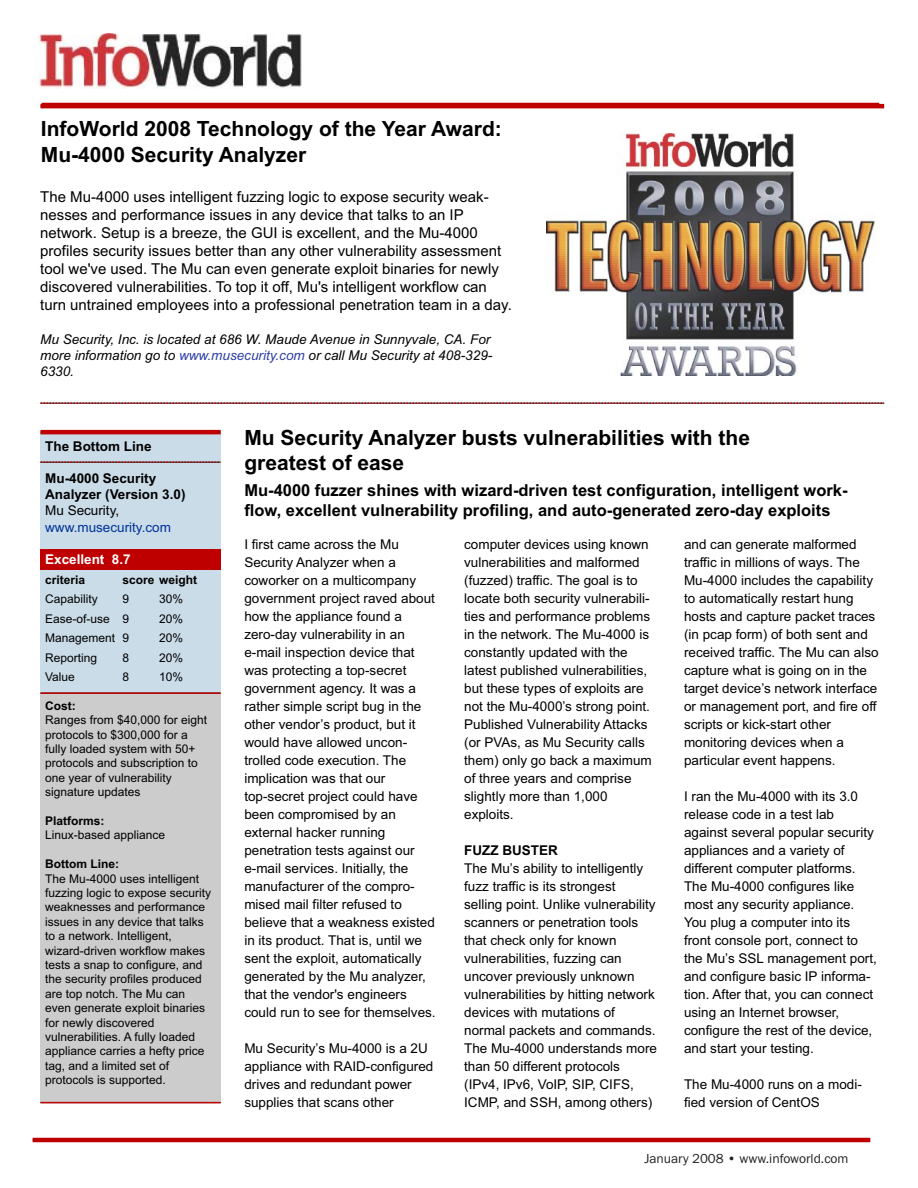
<style>
.page{position:relative;width:918px;height:1188px;background:#fff}
.page>*{position:absolute;margin:0;border:0;box-sizing:border-box;transform-origin:0 0}
.t1{font:700 21px/25.2px "Arial";color:#000}
.t2{font:700 16.5px/19.8px "Arial";color:#000}
.t3{font:15px/18px "Arial";color:#000}
.t4{font:13.5px/18px "Arial";color:#000}
.t5{font:italic 13.5px/16.2px "Arial";color:#000}
.t6{font:700 13.5px/16.2px "Arial";color:#000}
.t7{font:13.5px "Franklin Gothic";color:#231f20}
.t8{font:13.5px "Arial";color:#039}
.t9{font:700 13.5px "Arial";color:#fff}
.t10{font:12px/14.4px "Arial";color:#000}
.t11{font:700 12px "Arial";color:#000}
.s1{color:#2e40a6}
</style>
<div class="page">
<img style="left:38px;top:33px;width:264px;height:55px">
<img style="left:546px;top:133px;width:328px;height:243px">
<hr style="left:42px;top:103px;width:837px;height:4px;background:#bf0000">
<div style="left:40px;top:693px;width:181px;height:410px;background:#ccc"></div>
<div style="left:40px;top:431px;width:181px;height:262px;background:#cadce8"></div>
<div style="left:40px;top:550px;width:181px;height:20px;background:#bf0000"></div>
<hr style="left:41px;top:430px;width:180px;height:4px;background:#bf0000">
<svg style="left:41px;top:461px;width:180px;height:2px"></svg>
<hr style="left:40px;top:692px;width:181px;height:2px;background:#bf0000">
<hr style="left:40px;top:1102px;width:181px;height:1px;background:#bf0000">
<hr style="left:41px;top:104px;width:843px;height:4px;background:#bf0000">
<svg style="left:41px;top:402px;width:843px;height:2px;background:#995252"></svg>
<hr style="left:33px;top:1138px;width:837px;height:4px;background:#bf0000">
<h1 class="t1" style="left:41px;top:117px;width:462px">InfoWorld 2008 Technology of the Year Award:<br>Mu-4000 Security Analyzer</h1>
<p class="t3" style="left:40px;top:187px;width:473px">The Mu-4000 uses intelligent fuzzing logic to expose security weak&shy;nesses and performance issues in any device that talks to an IP network. Setup is a breeze, the GUI is excellent, and the Mu-4000 profiles security issues better than any other vulnerability assessment tool we've used. The Mu can even generate exploit binaries for newly discovered vulnerabilities. To top it off, Mu's intelligent workflow can turn untrained employees into a professional penetration team in a day.</p>
<p class="t5" style="left:40px;top:331px;width:454px">Mu Security, Inc. is located at 686 W. Maude Avenue in Sunnyvale, CA. For more information go to <span class="s1">www.musecurity.com</span> or call Mu Security at 408-329-<br>6330.</p>
<p class="t6" style="left:45px;top:438px;width:108px">The Bottom Line</p>
<p class="t6" style="left:45px;top:471px;width:142px">Mu-4000 Security<br>Analyzer (Version 3.0)</p>
<p class="t4" style="left:45px;top:502px;width:76px">Mu Security,</p>
<p class="t8" style="left:45px;top:518px;width:127px">www.musecurity.com</p>
<p class="t9" style="left:45px;top:550px;width:87px">Excellent 8.7</p>
<p class="t11" style="left:45px;top:571px;width:42px">criteria</p>
<p class="t11" style="left:123px;top:571px;width:76px">score weight</p>
<p class="t10" style="left:45px;top:592px;width:54px">Capability</p>
<p class="t10" style="left:123px;top:592px;width:8px">9</p>
<p class="t10" style="left:159px;top:592px;width:26px">30%</p>
<p class="t10" style="left:45px;top:611px;width:86px">Ease-of-use 9</p>
<p class="t10" style="left:159px;top:611px;width:26px">20%</p>
<p class="t10" style="left:45px;top:631px;width:86px">Management 9</p>
<p class="t10" style="left:159px;top:631px;width:26px">20%</p>
<p class="t10" style="left:45px;top:650px;width:54px">Reporting</p>
<p class="t10" style="left:123px;top:650px;width:8px">8</p>
<p class="t10" style="left:159px;top:650px;width:26px">20%</p>
<p class="t10" style="left:45px;top:670px;width:31px">Value</p>
<p class="t10" style="left:123px;top:670px;width:8px">8</p>
<p class="t10" style="left:159px;top:670px;width:26px">10%</p>
<p class="t11" style="left:45px;top:698px;width:32px">Cost:</p>
<p class="t10" style="left:45px;top:713px;width:164px">Ranges from $40,000 for eight protocols to $300,000 for a fully loaded system with 50+ protocols and subscription to one year of vulnerability signature updates</p>
<p class="t11" style="left:45px;top:813px;width:61px">Platforms:</p>
<p class="t10" style="left:45px;top:828px;width:122px">Linux-based appliance</p>
<p class="t11" style="left:45px;top:856px;width:75px">Bottom Line:</p>
<p class="t10" style="left:45px;top:871px;width:168px">The Mu-4000 uses intelligent fuzzing logic to expose security weaknesses and performance issues in any device that talks to a network. Intelligent, wizard-driven workflow makes tests a snap to configure, and the security profiles produced are top notch. The Mu can even generate exploit binaries for newly discovered vulnerabilities. A fully loaded appliance carries a hefty price tag, and a limited set of protocols is supported.</p>
<h1 class="t1" style="left:244px;top:426px;width:507px">Mu Security Analyzer busts vulnerabilities with the greatest of ease</h1>
<p class="t2" style="left:244px;top:481px;width:605px">Mu-4000 fuzzer shines with wizard-driven test configuration, intelligent work&shy;flow, excellent vulnerability profiling, and auto-generated zero-day exploits</p>
<p class="t4" style="left:684px;top:535px;width:196px">and can generate malformed traffic in millions of ways. The<br>Mu-4000 includes the capability to automatically restart hung hosts and capture packet traces (in pcap form) of both sent and received traffic. The Mu can also capture what is going on in the target device’s network interface or management port, and fire off scripts or kick-start other monitoring devices when a particular event happens.</p>
<p class="t4" style="left:684px;top:787px;width:194px">I ran the Mu-4000 with its 3.0 release code in a test lab against several popular security appliances and a variety of different computer platforms.<br>The Mu-4000 configures like most any security appliance.<br>You plug a computer into its front console port, connect to the Mu’s SSL management port, and configure basic IP informa&shy;tion. After that, you can connect using an Internet browser, configure the rest of the device, and start your testing.</p>
<p class="t4" style="left:684px;top:1075px;width:179px">The Mu-4000 runs on a modi&shy;fied version of CentOS</p>
<p class="t4" style="left:244px;top:535px;width:193px">I first came across the Mu<br>Security Analyzer when a coworker on a multicompany government project raved about how the appliance found a zero-day vulnerability in an e-mail inspection device that was protecting a top-secret government agency. It was a rather simple script bug in the other vendor’s product, but it would have allowed uncon&shy;trolled code execution. The implication was that our top-secret project could have been compromised by an external hacker running penetration tests against our e-mail services. Initially, the manufacturer of the compro&shy;mised mail filter refused to believe that a weakness existed in its product. That is, until we sent the exploit, automatically generated by the Mu analyzer, that the vendor's engineers could run to see for themselves.</p>
<p class="t4" style="left:244px;top:1039px;width:191px">Mu Security’s Mu-4000 is a 2U appliance with RAID-configured drives and redundant power supplies that scans other</p>
<p class="t4" style="left:464px;top:535px;width:189px">computer devices using known vulnerabilities and malformed (fuzzed) traffic. The goal is to locate both security vulnerabili&shy;ties and performance problems in the network. The Mu-4000 is constantly updated with the latest published vulnerabilities, but these types of exploits are not the Mu-4000’s strong point.<br>Published Vulnerability Attacks (or PVAs, as Mu Security calls them) only go back a maximum of three years and comprise slightly more than 1,000 exploits.</p>
<p class="t6" style="left:464px;top:842px;width:95px">FUZZ BUSTER</p>
<p class="t4" style="left:464px;top:859px;width:194px">The Mu’s ability to intelligently fuzz traffic is its strongest selling point. Unlike vulnerability scanners or penetration tools that check only for known vulnerabilities, fuzzing can uncover previously unknown vulnerabilities by hitting network devices with mutations of normal packets and commands.<br>The Mu-4000 understands more than 50 different protocols (IPv4, IPv6, VoIP, SIP, CIFS,<br>ICMP, and SSH, among others)</p>
<p class="t7" style="left:644px;top:1150px;width:206px">January 2008 • www.infoworld.com</p>
</div>
